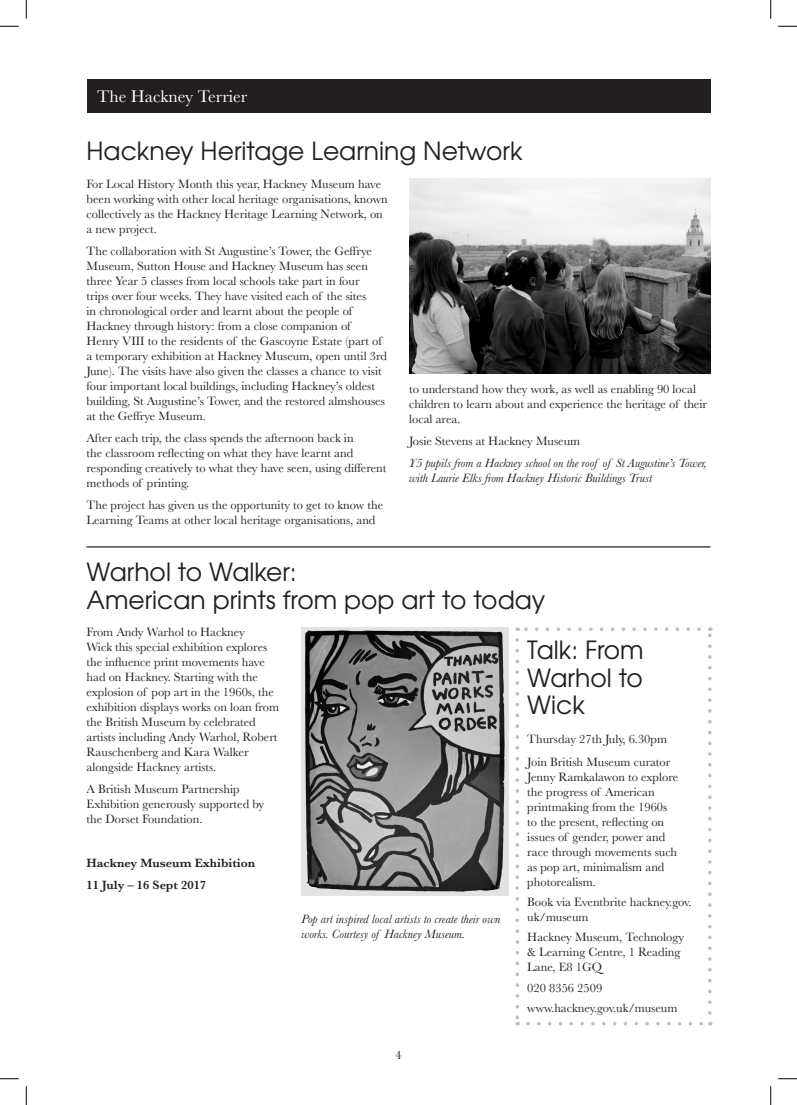
<style>
.page{position:relative;width:797px;height:1105px;background:#fff}
.page>*{position:absolute;margin:0;border:0;box-sizing:border-box;transform-origin:0 0}
.t1{font:25px/27.5px "Te X Gyre Adventor";color:#231f20}
.t2{font:17.5px "Baskerville";color:#fff}
.t3{font:12.5px/15px "Baskerville";color:#231f20}
.t4{font:italic 12.5px/15px "Baskerville";color:#231f20}
.t5{font:600 12.5px "Baskerville";color:#231f20}
</style>
<div class="page">
<div style="left:86px;top:79px;width:624px;height:34px;background:#231f20"></div>
<img style="left:409px;top:179px;width:301px;height:194px">
<img style="left:301px;top:627px;width:207px;height:268px">
<svg style="left:515px;top:640px;width:4px;height:385px"></svg>
<svg style="left:528px;top:1022px;width:182px;height:3px"></svg>
<svg style="left:708px;top:627px;width:3px;height:386px"></svg>
<svg style="left:517px;top:627px;width:182px;height:4px"></svg>
<hr style="left:86px;top:546px;width:624px;height:1px;background:#231f20">
<svg style="left:0;top:25px;width:19px;height:2px"></svg>
<svg style="left:778px;top:25px;width:19px;height:2px"></svg>
<svg style="left:0;top:1078px;width:19px;height:1px"></svg>
<svg style="left:778px;top:1078px;width:19px;height:1px"></svg>
<svg style="left:25px;top:0;width:2px;height:19px"></svg>
<svg style="left:25px;top:1086px;width:2px;height:19px"></svg>
<svg style="left:770px;top:0;width:1px;height:19px"></svg>
<svg style="left:770px;top:1086px;width:1px;height:19px"></svg>
<h2 class="t2" style="left:97px;top:85px;width:151px">The Hackney Terrier</h2>
<p class="t1" style="left:86px;top:135px;width:437px">Hackney Heritage Learning Network</p>
<p class="t3" style="left:86px;top:176px;width:303px">For Local History Month this year, Hackney Museum have been working with other local heritage organisations, known collectively as the Hackney Heritage Learning Network, on a new project.</p>
<p class="t3" style="left:86px;top:243px;width:302px">The collaboration with St Augustine’s Tower, the Geffrye Museum, Sutton House and Hackney Museum has seen three Year 5 classes from local schools take part in four<br>trips over four weeks. They have visited each of the sites<br>in chronological order and learnt about the people of Hackney through history: from a close companion of<br>Henry VIII to the residents of the Gascoyne Estate (part of a temporary exhibition at Hackney Museum, open until 3rd June). The visits have also given the classes a chance to visit four important local buildings, including Hackney’s oldest building, St Augustine’s Tower, and the restored almshouses at the Geffrye Museum.</p>
<p class="t3" style="left:86px;top:431px;width:301px">After each trip, the class spends the afternoon back in<br>the classroom reflecting on what they have learnt and responding creatively to what they have seen, using different methods of printing.</p>
<p class="t3" style="left:86px;top:498px;width:298px">The project has given us the opportunity to get to know the<br>Learning Teams at other local heritage organisations, and</p>
<p class="t3" style="left:409px;top:381px;width:299px">to understand how they work, as well as enabling 90 local children to learn about and experience the heritage of their local area.</p>
<p class="t3" style="left:409px;top:433px;width:173px">Josie Stevens at Hackney Museum</p>
<p class="t4" style="left:409px;top:455px;width:299px">Y5 pupils from a Hackney school on the roof of St Augustine’s Tower, with Laurie Elks from Hackney Historic Buildings Trust</p>
<p class="t1" style="left:86px;top:557px;width:460px">Warhol to Walker:<br>American prints from pop art to today</p>
<p class="t3" style="left:86px;top:624px;width:194px">From Andy Warhol to Hackney<br>Wick this special exhibition explores the influence print movements have had on Hackney. Starting with the explosion of pop art in the 1960s, the exhibition displays works on loan from the British Museum by celebrated artists including Andy Warhol, Robert Rauschenberg and Kara Walker alongside Hackney artists.</p>
<p class="t3" style="left:86px;top:781px;width:179px">A British Museum Partnership<br>Exhibition generously supported by the Dorset Foundation.</p>
<p class="t5" style="left:86px;top:854px;width:170px">Hackney Museum Exhibition</p>
<p class="t5" style="left:86px;top:876px;width:121px">11 July – 16 Sept 2017</p>
<p class="t4" style="left:301px;top:911px;width:200px">Pop art inspired local artists to create their own works. Courtesy of Hackney Museum.</p>
<p class="t3" style="left:395px;top:1047px;width:8px">4</p>
<p class="t1" style="left:527px;top:635px;width:118px;text-align:justify">Talk: From Warhol to Wick</p>
<p class="t3" style="left:527px;top:732px;width:141px">Thursday 27th July, 6.30pm</p>
<p class="t3" style="left:527px;top:754px;width:152px">Join British Museum curator<br>Jenny Ramkalawon to explore the progress of American printmaking from the 1960s to the present, reflecting on issues of gender, power and race through movements such as pop art, minimalism and photorealism.</p>
<p class="t3" style="left:527px;top:894px;width:166px">Book via Eventbrite hackney.gov. uk/museum</p>
<p class="t3" style="left:527px;top:930px;width:158px">Hackney Museum, Technology &amp; Learning Centre, 1 Reading<br>Lane, E8 1GQ</p>
<p class="t3" style="left:527px;top:980px;width:76px">020 8356 2509</p>
<p class="t3" style="left:527px;top:1000px;width:152px">www.hackney.gov.uk/museum</p>
</div>
